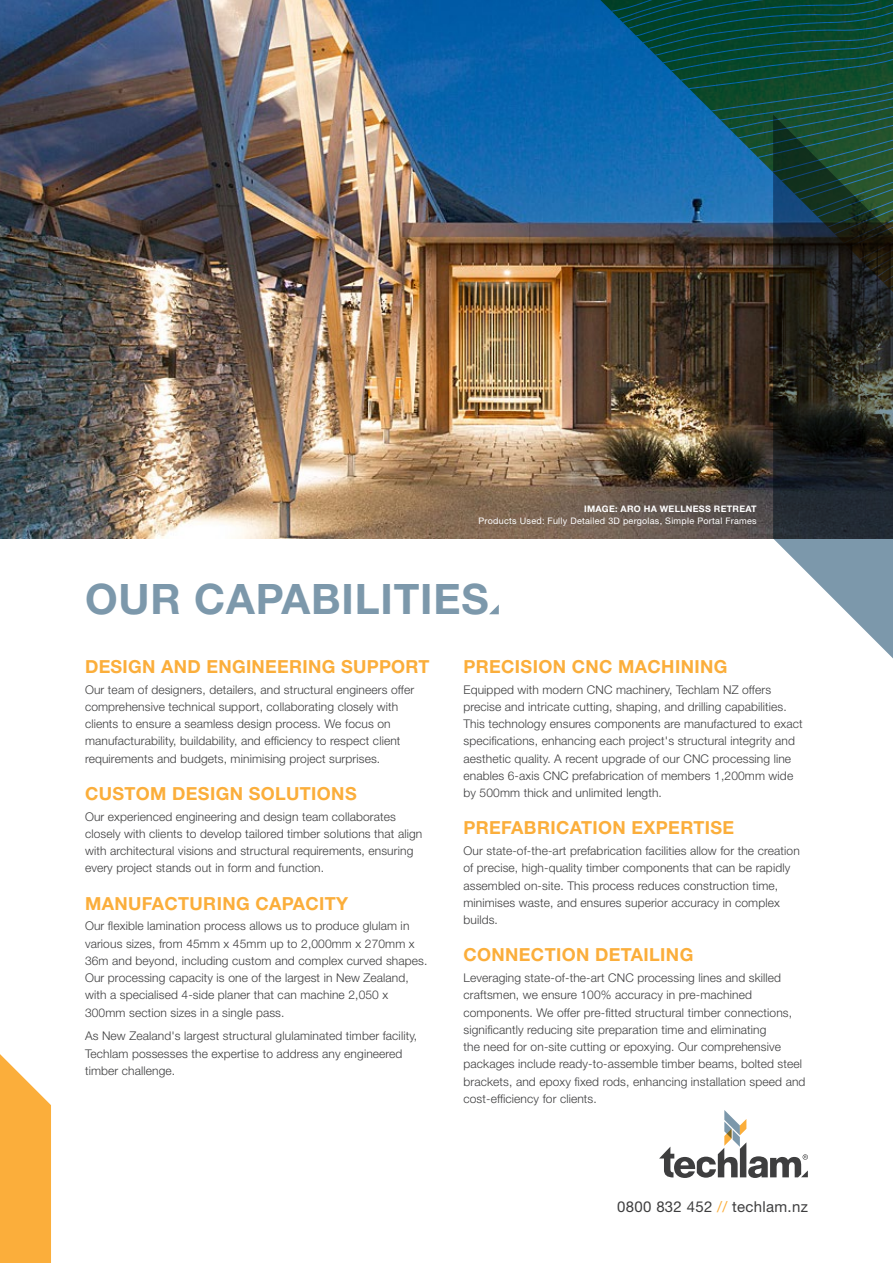
<style>
.page{position:relative;width:893px;height:1263px;background:#fff}
.page>*{position:absolute;margin:0;border:0;box-sizing:border-box;transform-origin:0 0}
.HEADING_2{font:700 42px "Helvetica Neue LT Std";letter-spacing:.02em;color:#7c98ab}
.HEADING_2-2{font:700 18px "Helvetica Neue LT Std";letter-spacing:.02em;color:#fbae3b}
.t1{font:15px "Helvetica Neue LT Std";letter-spacing:.02em;color:#3e3e3f}
.body_small{font:300 12px/17.2px "Helvetica Neue LT Std";letter-spacing:.01em;color:#3e3e3f}
.Body{font:9px/12px "Helvetica Neue LT Std";letter-spacing:.03em;color:#fff;text-align:right}
.s1{font-weight:700}
.s2{color:#fbae3b}
</style>
<div class="page">
<svg style="left:0;top:1054px;width:51px;height:209px;background:#fbb753"></svg>
<img style="left:0;top:0;width:773px;height:538px">
<svg style="left:600px;top:263px;width:173px;height:26px;background:#4a341f"></svg>
<svg style="left:600px;top:236px;width:173px;height:27px;background:#483427"></svg>
<svg style="left:600px;top:206px;width:173px;height:30px;background:#366491"></svg>
<svg style="left:600px;top:175px;width:173px;height:31px;background:#2072b5"></svg>
<svg style="left:600px;top:151px;width:173px;height:24px;background:#186eaf"></svg>
<svg style="left:600px;top:0;width:293px;height:151px;background:#0b525a"></svg>
<svg style="left:773px;top:115px;width:120px;height:544px;background:#434f4d"></svg>
<svg style="left:489px;top:604px;width:10px;height:10px"></svg>
<svg style="left:659px;top:1110px;width:149px;height:68px"></svg>
<p class="Body" style="left:479px;top:503px;width:280px"><span class="s1">IMAGE: ARO HA WELLNESS RETREAT<br></span>Products Used: Fully Detailed 3D pergolas, Simple Portal Frames</p>
<p class="HEADING_2" style="left:85px;top:573px;width:405px">OUR CAPABILITIES</p>
<p class="HEADING_2-2" style="left:85px;top:655px;width:346px">DESIGN AND ENGINEERING SUPPORT</p>
<p class="body_small" style="left:85px;top:680px;width:331px">Our team of designers, detailers, and structural engineers offer comprehensive technical support, collaborating closely with clients to ensure a seamless design process. We focus on manufacturability, buildability, and efficiency to respect client requirements and budgets, minimising project surprises.</p>
<p class="HEADING_2-2" style="left:85px;top:782px;width:273px">CUSTOM DESIGN SOLUTIONS</p>
<p class="body_small" style="left:85px;top:807px;width:339px">Our experienced engineering and design team collaborates closely with clients to develop tailored timber solutions that align with architectural visions and structural requirements, ensuring every project stands out in form and function.</p>
<p class="HEADING_2-2" style="left:85px;top:892px;width:265px">MANUFACTURING CAPACITY</p>
<p class="body_small" style="left:85px;top:917px;width:344px">Our flexible lamination process allows us to produce glulam in various sizes, from 45mm x 45mm up to 2,000mm x 270mm x 36m and beyond, including custom and complex curved shapes.<br>Our processing capacity is one of the largest in New Zealand, with a specialised 4-side planer that can machine 2,050 x 300mm section sizes in a single pass.</p>
<p class="body_small" style="left:85px;top:1027px;width:334px">As New Zealand's largest structural glulaminated timber facility,<br>Techlam possesses the expertise to address any engineered timber challenge.</p>
<p class="HEADING_2-2" style="left:463px;top:655px;width:265px">PRECISION CNC MACHINING</p>
<p class="body_small" style="left:463px;top:680px;width:341px">Equipped with modern CNC machinery, Techlam NZ offers precise and intricate cutting, shaping, and drilling capabilities.<br>This technology ensures components are manufactured to exact specifications, enhancing each project's structural integrity and aesthetic quality. A recent upgrade of our CNC processing line enables 6-axis CNC prefabrication of members 1,200mm wide by 500mm thick and unlimited length.</p>
<p class="HEADING_2-2" style="left:463px;top:817px;width:272px">PREFABRICATION EXPERTISE</p>
<p class="body_small" style="left:463px;top:842px;width:338px">Our state-of-the-art prefabrication facilities allow for the creation of precise, high-quality timber components that can be rapidly assembled on-site. This process reduces construction time, minimises waste, and ensures superior accuracy in complex builds.</p>
<p class="HEADING_2-2" style="left:463px;top:944px;width:231px">CONNECTION DETAILING</p>
<p class="body_small" style="left:463px;top:969px;width:343px">Leveraging state-of-the-art CNC processing lines and skilled craftsmen, we ensure 100% accuracy in pre-machined components. We offer pre-fitted structural timber connections, significantly reducing site preparation time and eliminating<br>the need for on-site cutting or epoxying. Our comprehensive packages include ready-to-assemble timber beams, bolted steel brackets, and epoxy fixed rods, enhancing installation speed and cost-efficiency for clients.</p>
<p class="t1" style="left:617px;top:1198px;width:192px">0800 832 452 <span class="s2">//</span> techlam.nz</p>
</div>
